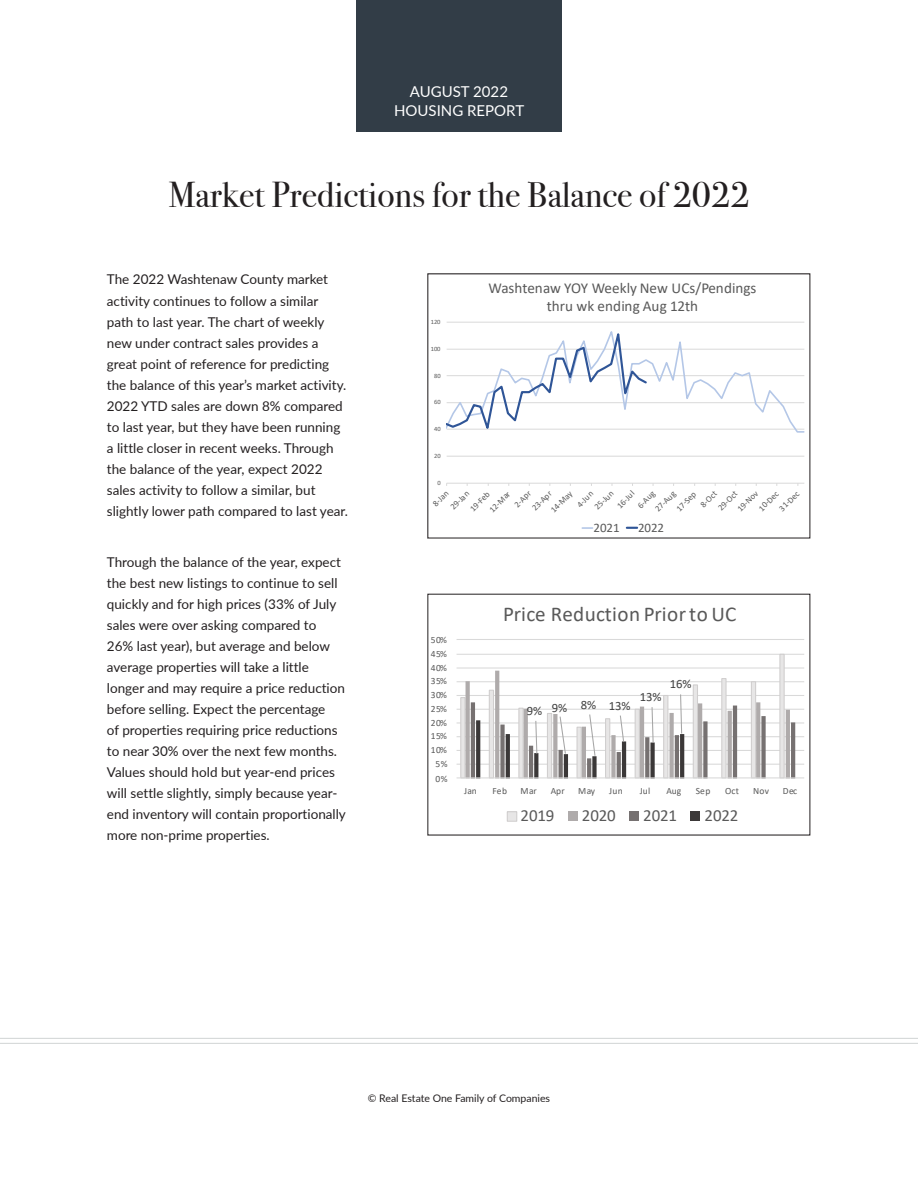
<style>
.page{position:relative;width:918px;height:1188px;background:#fff}
.page>*{position:absolute;margin:0;border:0;box-sizing:border-box;transform-origin:0 0}
.Area_Summary{font:36px "Bodoni Svty Two ITCTT";color:#231f20}
.t1{font:21.15px "Calibri";letter-spacing:.01em;color:#595959}
.t2{font:16.95px "Calibri";letter-spacing:-.005em;color:#595959}
.t3{font:15.15px/18.3px "Calibri";color:#595959;text-align:center}
.t4{font:15px/19.5px "Lato";color:#fff;text-align:center}
.Area_Summary-2{font:13.5px/21px "Lato";color:#231f20}
.t5{font:12.9px "Calibri";letter-spacing:-.005em;color:#595959}
.t6{font:12.75px "Calibri";color:#404040}
.t7{font:10.5px "Lato";color:#231f20}
.t8{font:9.45px "Calibri";letter-spacing:.03em;color:#595959}
.t9{font:8.7px "Calibri";color:#595959}
.t10{font:6.45px "Calibri";letter-spacing:-.005em;color:#595959}
</style>
<div class="page">
<div style="left:356px;top:0;width:206px;height:132px;background:#323d47"></div>
<hr style="left:0;top:1038px;width:918px;height:1px;background:#d1d4d4">
<hr style="left:0;top:1043px;width:918px;height:1px;background:#d1d4d4">
<svg style="left:446px;top:321px;width:359px;height:208px"></svg>
<svg style="left:456px;top:639px;width:348px;height:183px"></svg>
<p class="t4" style="left:394px;top:81px;width:132px">AUGUST 2022<br>HOUSING REPORT</p>
<p class="Area_Summary" style="left:168px;top:166px;width:583px">Market Predictions for the Balance of 2022</p>
<p class="Area_Summary-2" style="left:107px;top:269px;width:243px">The 2022 Washtenaw County market activity continues to follow a similar path to last year. The chart of weekly new under contract sales provides a great point of reference for predicting the balance of this year’s market activity.<br>2022 YTD sales are down 8% compared to last year, but they have been running a little closer in recent weeks. Through the balance of the year, expect 2022 sales activity to follow a similar, but slightly lower path compared to last year.</p>
<p class="Area_Summary-2" style="left:107px;top:551px;width:240px">Through the balance of the year, expect the best new listings to continue to sell quickly and for high prices (33% of July sales were over asking compared to 26% last year), but average and below average properties will take a little longer and may require a price reduction before selling. Expect the percentage<br>of properties requiring price reductions to near 30% over the next few months.<br>Values should hold but year-end prices will settle slightly, simply because year&shy;end inventory will contain proportionally more non-prime properties.</p>
<p class="t10" style="left:431px;top:317px;width:11px">120</p>
<p class="t10" style="left:431px;top:344px;width:11px">100</p>
<p class="t10" style="left:434px;top:371px;width:8px">80</p>
<p class="t10" style="left:434px;top:397px;width:8px">60</p>
<p class="t10" style="left:434px;top:424px;width:8px">40</p>
<p class="t10" style="left:434px;top:451px;width:8px">20</p>
<p class="t10" style="left:437px;top:478px;width:5px">0</p>
<p class="t3" style="left:488px;top:278px;width:270px">Washtenaw YOY Weekly New UCs/Pendings thru wk ending Aug 12th</p>
<p class="t9" style="left:430px;top:501px;width:20px;rotate:-45deg">8-Jan</p>
<p class="t9" style="left:447px;top:504px;width:24px;rotate:-45deg">29-Jan</p>
<p class="t9" style="left:467px;top:505px;width:25px;rotate:-45deg">19-Feb</p>
<p class="t9" style="left:486px;top:506px;width:27px;rotate:-45deg">12-Mar</p>
<p class="t9" style="left:512px;top:501px;width:21px;rotate:-45deg">2-Apr</p>
<p class="t9" style="left:529px;top:505px;width:26px;rotate:-45deg">23-Apr</p>
<p class="t9" style="left:548px;top:507px;width:28px;rotate:-45deg">14-May</p>
<p class="t9" style="left:574px;top:501px;width:21px;rotate:-45deg">4-Jun</p>
<p class="t9" style="left:592px;top:504px;width:25px;rotate:-45deg">25-Jun</p>
<p class="t9" style="left:614px;top:503px;width:22px;rotate:-45deg">16-Jul</p>
<p class="t9" style="left:635px;top:503px;width:22px;rotate:-45deg">6-Aug</p>
<p class="t9" style="left:652px;top:506px;width:27px;rotate:-45deg">27-Aug</p>
<p class="t9" style="left:673px;top:505px;width:25px;rotate:-45deg">17-Sep</p>
<p class="t9" style="left:698px;top:501px;width:21px;rotate:-45deg">8-Oct</p>
<p class="t9" style="left:715px;top:505px;width:25px;rotate:-45deg">29-Oct</p>
<p class="t9" style="left:735px;top:506px;width:27px;rotate:-45deg">19-Nov</p>
<p class="t9" style="left:756px;top:505px;width:26px;rotate:-45deg">10-Dec</p>
<p class="t9" style="left:776px;top:505px;width:26px;rotate:-45deg">31-Dec</p>
<p class="t5" style="left:594px;top:519px;width:28px">2021</p>
<p class="t5" style="left:638px;top:519px;width:28px">2022</p>
<p class="t8" style="left:431px;top:634px;width:18px">50%</p>
<p class="t8" style="left:431px;top:647px;width:18px">45%</p>
<p class="t8" style="left:431px;top:661px;width:18px">40%</p>
<p class="t8" style="left:431px;top:675px;width:18px">35%</p>
<p class="t8" style="left:431px;top:688px;width:18px">30%</p>
<p class="t8" style="left:431px;top:702px;width:18px">25%</p>
<p class="t8" style="left:431px;top:716px;width:18px">20%</p>
<p class="t8" style="left:431px;top:730px;width:18px">15%</p>
<p class="t8" style="left:431px;top:743px;width:18px">10%</p>
<p class="t8" style="left:436px;top:757px;width:14px">5%</p>
<p class="t8" style="left:436px;top:772px;width:14px">0%</p>
<p class="t1" style="left:503px;top:599px;width:235px">Price Reduction Prior to UC</p>
<p class="t6" style="left:527px;top:697px;width:105px">9% 9% 8% 13%</p>
<p class="t6" style="left:640px;top:688px;width:23px">13%</p>
<p class="t6" style="left:670px;top:674px;width:23px">16%</p>
<p class="t8" style="left:464px;top:785px;width:14px">Jan</p>
<p class="t8" style="left:493px;top:785px;width:16px">Feb</p>
<p class="t8" style="left:521px;top:785px;width:17px">Mar</p>
<p class="t8" style="left:551px;top:785px;width:15px">Apr</p>
<p class="t8" style="left:578px;top:785px;width:18px">May</p>
<p class="t8" style="left:609px;top:785px;width:15px">Jun</p>
<p class="t8" style="left:640px;top:785px;width:12px">Jul</p>
<p class="t8" style="left:666px;top:785px;width:17px">Aug</p>
<p class="t8" style="left:696px;top:785px;width:16px">Sep</p>
<p class="t8" style="left:725px;top:785px;width:15px">Oct</p>
<p class="t8" style="left:753px;top:785px;width:17px">Nov</p>
<p class="t8" style="left:783px;top:785px;width:16px">Dec</p>
<p class="t2" style="left:521px;top:803px;width:35px">2019</p>
<p class="t2" style="left:582px;top:803px;width:35px">2020</p>
<p class="t2" style="left:643px;top:803px;width:35px">2021</p>
<p class="t2" style="left:705px;top:803px;width:35px">2022</p>
<p class="t7" style="left:368px;top:1091px;width:184px">© Real Estate One Family of Companies</p>
</div>
